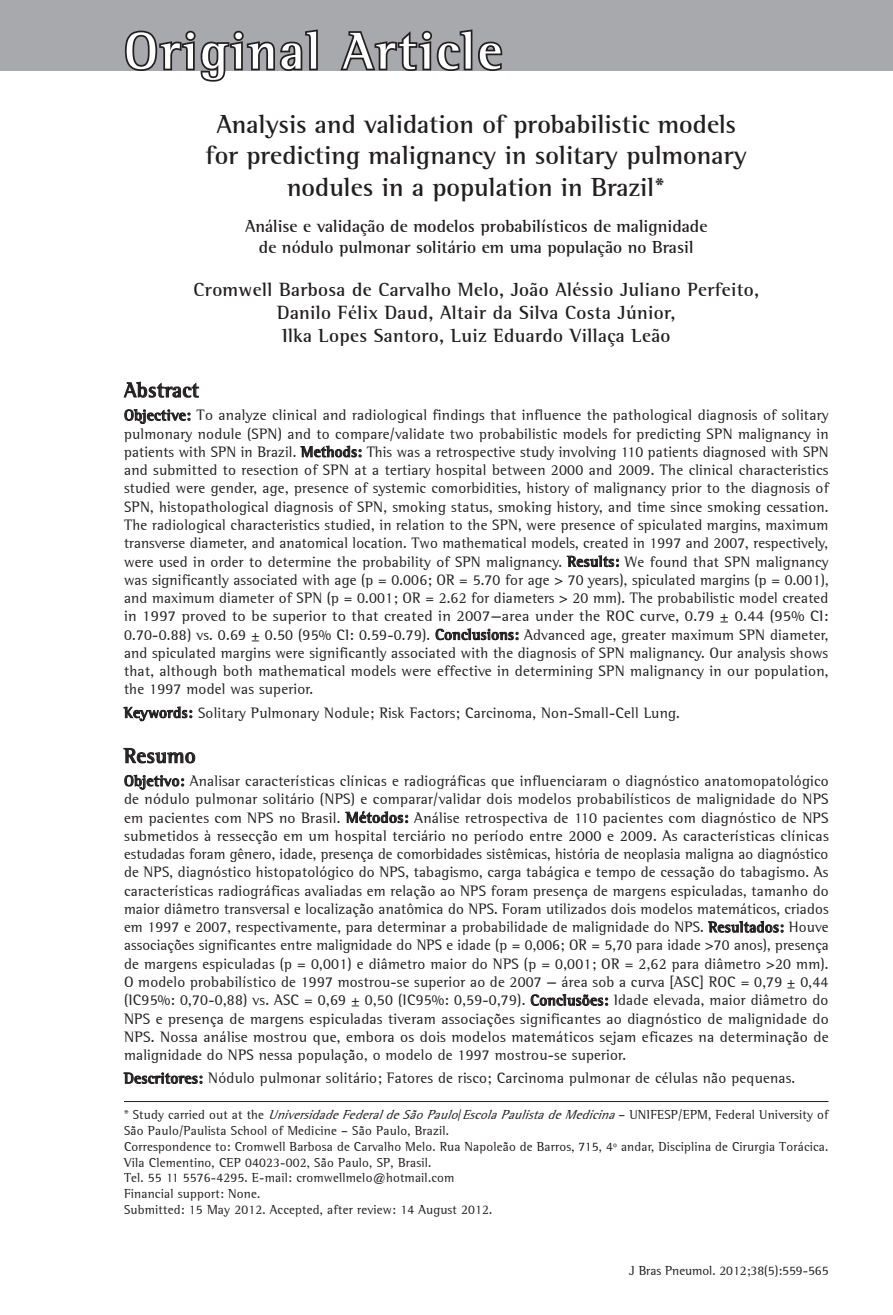
<style>
.page{position:relative;width:893px;height:1315px;background:#fff}
.page>*{position:absolute;margin:0;border:0;box-sizing:border-box;transform-origin:0 0}
.t1{font:700 52.5px "Libre Semi Serif S Si";letter-spacing:.05em;color:#fff}
.Título___1o_idioma{font:700 26.25px/31.5px "Libre Semi Serif S Si";color:#231f20;text-align:center}
.Resumo___título{font:700 21px "Libre Semi Serif S Si";letter-spacing:.015em;color:#231f20}
.Abstract___título{font:700 21px "Libre Semi Serif S Si";letter-spacing:.015em;color:#231f20}
.Autores{font:700 19.25px/23.1px "Libre Semi Serif S Si";letter-spacing:.015em;color:#231f20;text-align:center}
.Título___2o_idioma{font:700 17.5px/21px "Libre Semi Serif S Si";color:#231f20;text-align:center}
.Abstract{font:15.22px/18.2px "Libre Semi Serif S Si";letter-spacing:.015em;color:#231f20;text-align:justify}
.Resumo{font:15.22px/18.2px "Libre Semi Serif S Si";letter-spacing:.015em;color:#231f20;text-align:justify}
.Keywords{font:15.22px "Libre Semi Serif S Si";letter-spacing:.015em;color:#231f20}
.Palavras-chave{font:15.22px "Libre Semi Serif S Si";letter-spacing:.015em;color:#231f20}
.Endereço{font:13.12px/15.8px "Libre Semi Serif S Si";letter-spacing:.015em;color:#231f20}
.rodapé{font:13.12px "Libre Semi Serif S Si";color:#231f20}
.s1{font-weight:700}
.s2{font-style:italic}
</style>
<div class="page">
<div style="left:0;top:0;width:893px;height:70px;background:#a8a9ad"></div>
<svg style="left:124px;top:382px;width:75px;height:15px"></svg>
<svg style="left:125px;top:409px;width:65px;height:15px"></svg>
<svg style="left:301px;top:446px;width:60px;height:11px"></svg>
<svg style="left:567px;top:555px;width:52px;height:12px"></svg>
<svg style="left:436px;top:628px;width:82px;height:12px"></svg>
<svg style="left:124px;top:707px;width:68px;height:14px"></svg>
<svg style="left:124px;top:748px;width:71px;height:15px"></svg>
<svg style="left:125px;top:775px;width:59px;height:14px"></svg>
<svg style="left:346px;top:811px;width:62px;height:12px"></svg>
<svg style="left:708px;top:921px;width:75px;height:11px"></svg>
<svg style="left:531px;top:994px;width:77px;height:11px"></svg>
<svg style="left:124px;top:1072px;width:78px;height:11px"></svg>
<hr style="left:124px;top:1101px;width:704px;height:1px;background:#231f20">
<svg style="left:123px;top:29px;width:197px;height:53px"></svg>
<svg style="left:338px;top:29px;width:166px;height:42px"></svg>
<h1 class="t1" style="left:124px;top:19px;width:380px">Original Article</h1>
<p class="Título___1o_idioma" style="left:205px;top:108px;width:543px">Analysis and validation of probabilistic models for predicting malignancy in solitary pulmonary nodules in a population in Brazil*</p>
<p class="Título___2o_idioma" style="left:245px;top:215px;width:464px">Análise e validação de modelos probabilísticos de malignidade de nódulo pulmonar solitário em uma população no Brasil</p>
<p class="Autores" style="left:193px;top:278px;width:567px">Cromwell Barbosa de Carvalho Melo, João Aléssio Juliano Perfeito,<br>Danilo Félix Daud, Altair da Silva Costa Júnior,<br>Ilka Lopes Santoro, Luiz Eduardo Villaça Leão</p>
<p class="Resumo___título" style="left:124px;top:377px;width:76px">Abstract</p>
<p class="Resumo" style="left:124px;top:406px;width:706px"><span class="s1">Objective:</span> To analyze clinical and radiological findings that influence the pathological diagnosis of solitary pulmonary nodule (SPN) and to compare/validate two probabilistic models for predicting SPN malignancy in patients with SPN in Brazil. <span class="s1">Methods:</span> This was a retrospective study involving 110 patients diagnosed with SPN and submitted to resection of SPN at a tertiary hospital between 2000 and 2009. The clinical characteristics studied were gender, age, presence of systemic comorbidities, history of malignancy prior to the diagnosis of SPN, histopathological diagnosis of SPN, smoking status, smoking history, and time since smoking cessation.<br>The radiological characteristics studied, in relation to the SPN, were presence of spiculated margins, maximum transverse diameter, and anatomical location. Two mathematical models, created in 1997 and 2007, respectively, were used in order to determine the probability of SPN malignancy. <span class="s1">Results:</span> We found that SPN malignancy was significantly associated with age (p = 0.006; OR = 5.70 for age &gt; 70 years), spiculated margins (p = 0.001), and maximum diameter of SPN (p = 0.001; OR = 2.62 for diameters &gt; 20 mm). The probabilistic model created in 1997 proved to be superior to that created in 2007—area under the ROC curve, 0.79 ± 0.44 (95% CI:<br>0.70‑0.88) vs. 0.69 ± 0.50 (95% CI: 0.59-0.79). <span class="s1">Conclusions:</span> Advanced age, greater maximum SPN diameter, and spiculated margins were significantly associated with the diagnosis of SPN malignancy. Our analysis shows that, although both mathematical models were effective in determining SPN malignancy in our population, the 1997 model was superior.</p>
<p class="Palavras-chave" style="left:124px;top:703px;width:557px"><span class="s1">Keywords:</span> Solitary Pulmonary Nodule; Risk Factors; Carcinoma, Non-Small-Cell Lung.</p>
<p class="Abstract___título" style="left:124px;top:743px;width:73px">Resumo</p>
<p class="Abstract" style="left:124px;top:771px;width:706px"><span class="s1">Objetivo:</span> Analisar características clínicas e radiográficas que influenciaram o diagnóstico anatomopatológico de nódulo pulmonar solitário (NPS) e comparar/validar dois modelos probabilísticos de malignidade do NPS em pacientes com NPS no Brasil. <span class="s1">Métodos:</span> Análise retrospectiva de 110 pacientes com diagnóstico de NPS submetidos à ressecção em um hospital terciário no período entre 2000 e 2009. As características clínicas estudadas foram gênero, idade, presença de comorbidades sistêmicas, história de neoplasia maligna ao diagnóstico de NPS, diagnóstico histopatológico do NPS, tabagismo, carga tabágica e tempo de cessação do tabagismo. As características radiográficas avaliadas em relação ao NPS foram presença de margens espiculadas, tamanho do maior diâmetro transversal e localização anatômica do NPS. Foram utilizados dois modelos matemáticos, criados em 1997 e 2007, respectivamente, para determinar a probabilidade de malignidade do NPS. <span class="s1">Resultados:</span> Houve associações significantes entre malignidade do NPS e idade (p = 0,006; OR = 5,70 para idade &gt;70 anos), presença de margens espiculadas (p = 0,001) e diâmetro maior do NPS (p = 0,001; OR = 2,62 para diâmetro &gt;20 mm).<br>O modelo probabilístico de 1997 mostrou-se superior ao de 2007 — área sob a curva [ASC] ROC = 0,79 ± 0,44 (IC95%: 0,70-0,88) vs. ASC = 0,69 ± 0,50 (IC95%: 0,59-0,79). <span class="s1">Conclusões:</span> Idade elevada, maior diâmetro do NPS e presença de margens espiculadas tiveram associações significantes ao diagnóstico de malignidade do NPS. Nossa análise mostrou que, embora os dois modelos matemáticos sejam eficazes na determinação de malignidade do NPS nessa população, o modelo de 1997 mostrou-se superior.</p>
<p class="Keywords" style="left:124px;top:1069px;width:673px"><span class="s1">Descritores:</span> Nódulo pulmonar solitário; Fatores de risco; Carcinoma pulmonar de células não pequenas.</p>
<p class="Endereço" style="left:124px;top:1107px;width:706px">* S t u d y c a r r i e d o u t a t t h e <span class="s2">UniversidadeFederaldeSãoPaulo</span>/ <span class="s2">EscolaPaulistadeMedicina</span> – U N I F E S P / E P M , F e d e r a l U n i v e r s i ty o f<br>São Paulo/Paulista School of Medicine – São Paulo, Brazil.</p>
<p class="Endereço" style="left:124px;top:1138px;width:706px">Correspondence to: Cromwell Barbosa de Carvalho Melo. Rua Napoleão de Barros, 715, 4º andar, Disciplina de Cirurgia Torácica.<br>Vila Clementino, CEP 04023-002, São Paulo, SP, Brasil.</p>
<p class="Endereço" style="left:124px;top:1170px;width:332px">Tel. 55 11 5576-4295. E-mail: cromwellmelo@hotmail.com</p>
<p class="Endereço" style="left:124px;top:1185px;width:138px">Financial support: None.</p>
<p class="Endereço" style="left:124px;top:1201px;width:370px">Submitted: 15 May 2012. Accepted, after review: 14 August 2012.</p>
<p class="rodapé" style="left:629px;top:1263px;width:201px">J Bras Pneumol. 2012;38(5):559-565</p>
</div>
